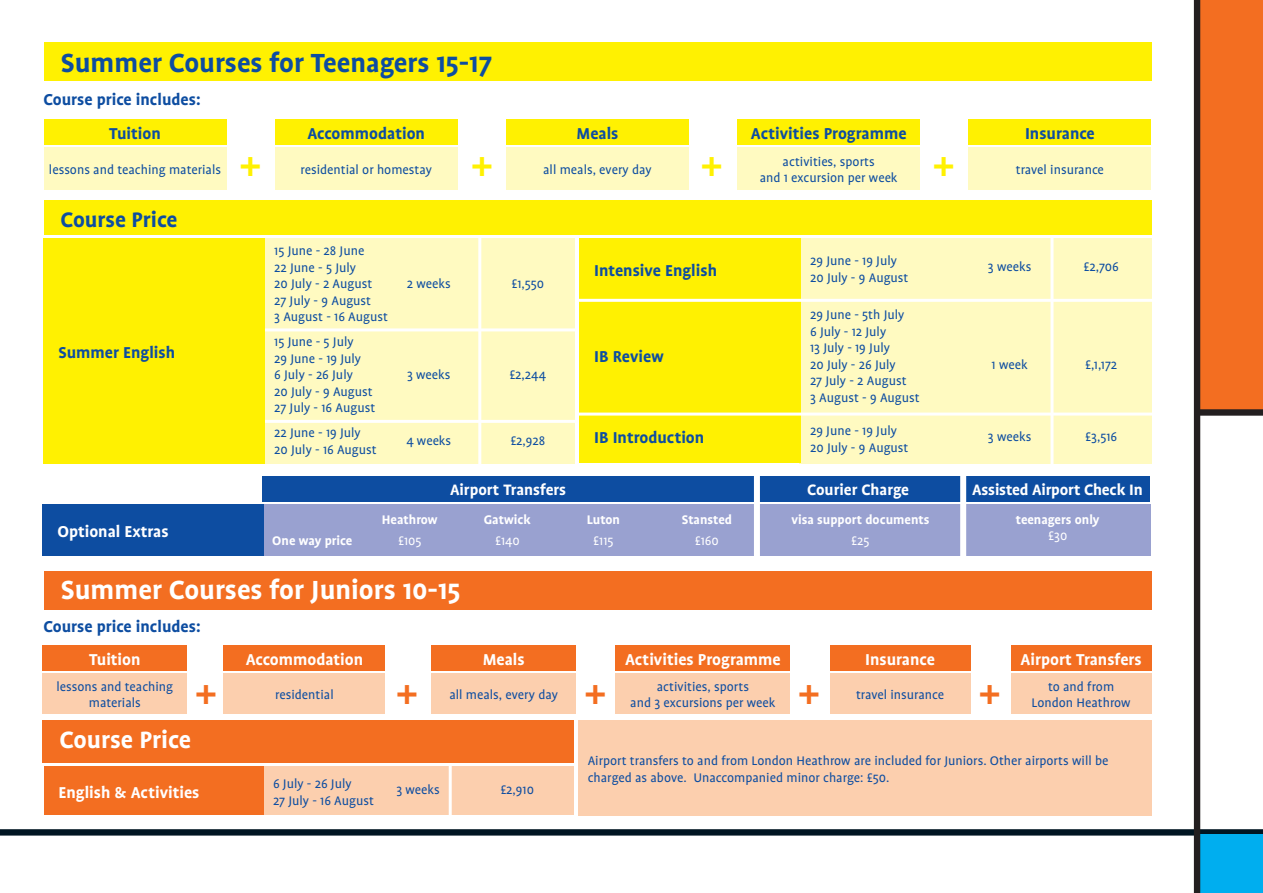
<style>
.page{position:relative;width:1263px;height:893px;background:#fff}
.page>*{position:absolute;margin:0;border:0;box-sizing:border-box;transform-origin:0 0}
.t1{font:700 37.5px "Helvetica Neue";color:#f36e21}
.t2{font:700 37.5px "Helvetica Neue";color:#fff101}
.t3{font:700 30px "Profile";color:#0d4da1}
.t4{font:700 30px "Profile";color:#fff}
.t5{font:700 27px "Profile";color:#fff}
.t6{font:700 24px "Profile";color:#0d4da1}
.t7{font:700 18px "Profile";color:#0d4da1}
.t8{font:700 18px "Profile";color:#fff}
.t9{font:700 17.25px "Profile";color:#fff}
.t10{font:14.25px/16.5px "Profile";color:#0d4da1}
.t11{font:700 14.25px "Profile";color:#fff}
.t12{font:14.25px "Profile";color:#fff}
</style>
<div class="page">
<div style="left:0;top:829px;width:1263px;height:7px;background:#001522"></div>
<div style="left:1198px;top:0;width:65px;height:412px;background:#f36e21"></div>
<div style="left:1199px;top:835px;width:64px;height:58px;background:#00aeef"></div>
<div style="left:1194px;top:0;width:6px;height:893px;background:#231f20"></div>
<div style="left:1196px;top:409px;width:67px;height:7px;background:#231f20"></div>
<div style="left:44px;top:43px;width:1108px;height:38px;background:#fff101"></div>
<div style="left:44px;top:147px;width:182px;height:43px;background:#fffac1"></div>
<div style="left:44px;top:119px;width:182px;height:26px;background:#fff101"></div>
<div style="left:275px;top:147px;width:183px;height:43px;background:#fffac1"></div>
<div style="left:275px;top:119px;width:183px;height:26px;background:#fff101"></div>
<div style="left:506px;top:147px;width:183px;height:43px;background:#fffac1"></div>
<div style="left:506px;top:119px;width:183px;height:26px;background:#fff101"></div>
<div style="left:737px;top:147px;width:183px;height:43px;background:#fffac1"></div>
<div style="left:737px;top:119px;width:183px;height:26px;background:#fff101"></div>
<div style="left:968px;top:147px;width:183px;height:43px;background:#fffac1"></div>
<div style="left:968px;top:119px;width:183px;height:26px;background:#fff101"></div>
<div style="left:44px;top:571px;width:1108px;height:38px;background:#f36e21"></div>
<div style="left:263px;top:238px;width:311px;height:225px;background:#fffac1"></div>
<div style="left:799px;top:238px;width:352px;height:225px;background:#fffac1"></div>
<div style="left:44px;top:200px;width:1107px;height:34px;background:#fff101"></div>
<hr style="left:264px;top:328px;width:312px;height:3px;background:#fff">
<hr style="left:264px;top:420px;width:313px;height:3px;background:#fff">
<hr style="left:478px;top:236px;width:3px;height:231px;background:#fff">
<div style="left:44px;top:238px;width:221px;height:225px;background:#fff101"></div>
<div style="left:579px;top:238px;width:221px;height:62px;background:#fff101"></div>
<div style="left:579px;top:300px;width:221px;height:110px;background:#fff101"></div>
<div style="left:579px;top:408px;width:221px;height:55px;background:#fff101"></div>
<hr style="left:577px;top:299px;width:585px;height:3px;background:#fff">
<hr style="left:577px;top:413px;width:588px;height:3px;background:#fff">
<hr style="left:1050px;top:236px;width:3px;height:231px;background:#fff">
<div style="left:262px;top:504px;width:888px;height:51px;background:#99a1d0"></div>
<div style="left:43px;top:504px;width:221px;height:51px;background:#0d4da1"></div>
<div style="left:263px;top:477px;width:887px;height:25px;background:#0d4da1"></div>
<div style="left:754px;top:473px;width:6px;height:88px;background:#fff"></div>
<div style="left:960px;top:473px;width:6px;height:86px;background:#fff"></div>
<div style="left:43px;top:673px;width:144px;height:41px;background:#fccfae"></div>
<div style="left:43px;top:645px;width:144px;height:26px;background:#f36e21"></div>
<div style="left:224px;top:673px;width:161px;height:41px;background:#fccfae"></div>
<div style="left:224px;top:645px;width:161px;height:26px;background:#f36e21"></div>
<div style="left:431px;top:673px;width:145px;height:41px;background:#fccfae"></div>
<div style="left:431px;top:645px;width:145px;height:26px;background:#f36e21"></div>
<div style="left:616px;top:673px;width:174px;height:41px;background:#fccfae"></div>
<div style="left:616px;top:645px;width:174px;height:26px;background:#f36e21"></div>
<div style="left:830px;top:673px;width:140px;height:41px;background:#fccfae"></div>
<div style="left:830px;top:645px;width:140px;height:26px;background:#f36e21"></div>
<div style="left:1011px;top:673px;width:140px;height:41px;background:#fccfae"></div>
<div style="left:1011px;top:645px;width:140px;height:26px;background:#f36e21"></div>
<div style="left:43px;top:720px;width:530px;height:43px;background:#f36e21"></div>
<div style="left:44px;top:766px;width:220px;height:49px;background:#f36e21"></div>
<div style="left:264px;top:766px;width:309px;height:49px;background:#fccfae"></div>
<hr style="left:449px;top:765px;width:3px;height:57px;background:#fff">
<div style="left:578px;top:720px;width:573px;height:95px;background:#fccfae"></div>
<h2 class="t3" style="left:61px;top:51px;width:433px">Summer Courses for Teenagers 15-17</h2>
<p class="t7" style="left:44px;top:93px;width:159px">Course price includes:</p>
<p class="t7" style="left:109px;top:127px;width:53px">Tuition</p>
<p class="t10" style="left:49px;top:162px;width:174px">lessons and teaching materials</p>
<h3 class="t6" style="left:61px;top:210px;width:118px">Course Price</h3>
<p class="t7" style="left:58px;top:346px;width:118px">Summer English</p>
<p class="t8" style="left:57px;top:525px;width:113px">Optional Extras</p>
<p class="t7" style="left:307px;top:127px;width:119px">Accommodation</p>
<p class="t7" style="left:576px;top:127px;width:43px">Meals</p>
<p class="t7" style="left:751px;top:127px;width:157px">Activities Programme</p>
<p class="t7" style="left:1025px;top:127px;width:71px">Insurance</p>
<p class="t10" style="left:760px;top:154px;width:139px;text-align:center">activities, sports<br>and 1 excursion per week</p>
<h1 class="t2" style="left:239px;top:149px;width:24px">+</h1>
<h1 class="t2" style="left:471px;top:149px;width:24px">+</h1>
<h1 class="t2" style="left:700px;top:149px;width:24px">+</h1>
<h1 class="t2" style="left:932px;top:149px;width:24px">+</h1>
<p class="t10" style="left:543px;top:162px;width:110px">all meals, every day</p>
<p class="t10" style="left:300px;top:162px;width:133px">residential or homestay</p>
<p class="t10" style="left:1016px;top:162px;width:90px">travel insurance</p>
<p class="t10" style="left:274px;top:244px;width:99px">15 June - 28 June<br>22 June - 5 July<br>20 July - 2 August</p>
<p class="t10" style="left:274px;top:293px;width:115px">27 July - 9 August<br>3 August - 16 August</p>
<p class="t10" style="left:274px;top:335px;width:88px">15 June - 5 July<br>29 June - 19 July<br>6 July - 26 July</p>
<p class="t10" style="left:274px;top:384px;width:102px">20 July - 9 August<br>27 July - 16 August</p>
<p class="t10" style="left:274px;top:426px;width:88px">22 June - 19 July</p>
<p class="t10" style="left:274px;top:442px;width:104px">20 July - 16 August</p>
<p class="t10" style="left:407px;top:277px;width:45px">2 weeks</p>
<p class="t10" style="left:511px;top:277px;width:34px">£1,550</p>
<p class="t10" style="left:407px;top:368px;width:45px">3 weeks</p>
<p class="t10" style="left:509px;top:368px;width:38px">£2,244</p>
<p class="t10" style="left:406px;top:433px;width:46px">4 weeks</p>
<p class="t10" style="left:510px;top:433px;width:36px">£2,928</p>
<p class="t7" style="left:594px;top:264px;width:124px">Intensive English</p>
<p class="t7" style="left:594px;top:350px;width:71px">IB Review</p>
<p class="t7" style="left:594px;top:430px;width:112px">IB Introduction</p>
<p class="t10" style="left:810px;top:253px;width:88px">29 June - 19 July</p>
<p class="t10" style="left:988px;top:259px;width:45px">3 weeks</p>
<p class="t10" style="left:1083px;top:259px;width:37px">£2,706</p>
<p class="t10" style="left:810px;top:270px;width:100px">20 July - 9 August</p>
<p class="t10" style="left:810px;top:308px;width:96px">29 June - 5th July<br>6 July - 12 July<br>13 July - 19 July<br>20 July - 26 July</p>
<p class="t10" style="left:991px;top:357px;width:38px">1 week</p>
<p class="t10" style="left:1085px;top:357px;width:33px">£,1,172</p>
<p class="t10" style="left:810px;top:374px;width:111px">27 July - 2 August<br>3 August - 9 August</p>
<p class="t10" style="left:810px;top:424px;width:88px">29 June - 19 July</p>
<p class="t10" style="left:988px;top:430px;width:45px">3 weeks</p>
<p class="t10" style="left:1085px;top:430px;width:33px">£3,516</p>
<p class="t10" style="left:810px;top:440px;width:100px">20 July - 9 August</p>
<p class="t9" style="left:450px;top:483px;width:118px">Airport Transfers</p>
<p class="t9" style="left:807px;top:483px;width:103px">Courier Charge</p>
<p class="t9" style="left:972px;top:483px;width:172px">Assisted Airport Check In</p>
<p class="t11" style="left:382px;top:514px;width:57px">Heathrow</p>
<p class="t11" style="left:484px;top:514px;width:49px">Gatwick</p>
<p class="t11" style="left:587px;top:514px;width:35px">Luton</p>
<p class="t11" style="left:682px;top:514px;width:52px">Stansted</p>
<p class="t11" style="left:272px;top:535px;width:82px">One way price</p>
<p class="t12" style="left:398px;top:535px;width:25px">£105</p>
<p class="t12" style="left:495px;top:535px;width:26px">£140</p>
<p class="t12" style="left:593px;top:535px;width:22px">£115</p>
<p class="t12" style="left:695px;top:535px;width:26px">£160</p>
<p class="t11" style="left:791px;top:514px;width:140px">visa support documents</p>
<p class="t12" style="left:851px;top:535px;width:20px">£25</p>
<p class="t11" style="left:1016px;top:514px;width:85px">teenagers only</p>
<p class="t12" style="left:1048px;top:531px;width:21px">£30</p>
<h2 class="t4" style="left:61px;top:578px;width:401px">Summer Courses for Juniors 10-15</h2>
<p class="t7" style="left:44px;top:619px;width:159px">Course price includes:</p>
<p class="t8" style="left:89px;top:653px;width:53px">Tuition</p>
<p class="t8" style="left:246px;top:653px;width:119px">Accommodation</p>
<p class="t8" style="left:483px;top:653px;width:43px">Meals</p>
<p class="t8" style="left:625px;top:653px;width:157px">Activities Programme</p>
<p class="t8" style="left:865px;top:653px;width:71px">Insurance</p>
<p class="t8" style="left:1020px;top:653px;width:123px">Airport Transfers</p>
<p class="t10" style="left:56px;top:679px;width:118px;text-align:center">lessons and teaching materials</p>
<h1 class="t1" style="left:195px;top:677px;width:24px">+</h1>
<h1 class="t1" style="left:396px;top:677px;width:24px">+</h1>
<h1 class="t1" style="left:584px;top:677px;width:24px">+</h1>
<h1 class="t1" style="left:798px;top:677px;width:24px">+</h1>
<h1 class="t1" style="left:978px;top:677px;width:24px">+</h1>
<p class="t10" style="left:1031px;top:679px;width:101px;text-align:center">to and from<br>London Heathrow</p>
<p class="t10" style="left:630px;top:679px;width:147px;text-align:center">activities, sports<br>and 3 excursions per week</p>
<p class="t10" style="left:449px;top:687px;width:110px">all meals, every day</p>
<p class="t10" style="left:856px;top:687px;width:90px">travel insurance</p>
<p class="t10" style="left:275px;top:687px;width:60px">residential</p>
<h3 class="t5" style="left:60px;top:729px;width:133px">Course Price</h3>
<p class="t8" style="left:58px;top:786px;width:143px">English &amp; Activities</p>
<p class="t10" style="left:273px;top:776px;width:80px">6 July - 26 July</p>
<p class="t10" style="left:396px;top:782px;width:45px">3 weeks</p>
<p class="t10" style="left:500px;top:782px;width:35px">£2,910</p>
<p class="t10" style="left:273px;top:793px;width:102px">27 July - 16 August</p>
<p class="t10" style="left:588px;top:753px;width:522px">Airport transfers to and from London Heathrow are included for Juniors. Other airports will be charged as above. Unaccompanied minor charge: £50.</p>
</div>
